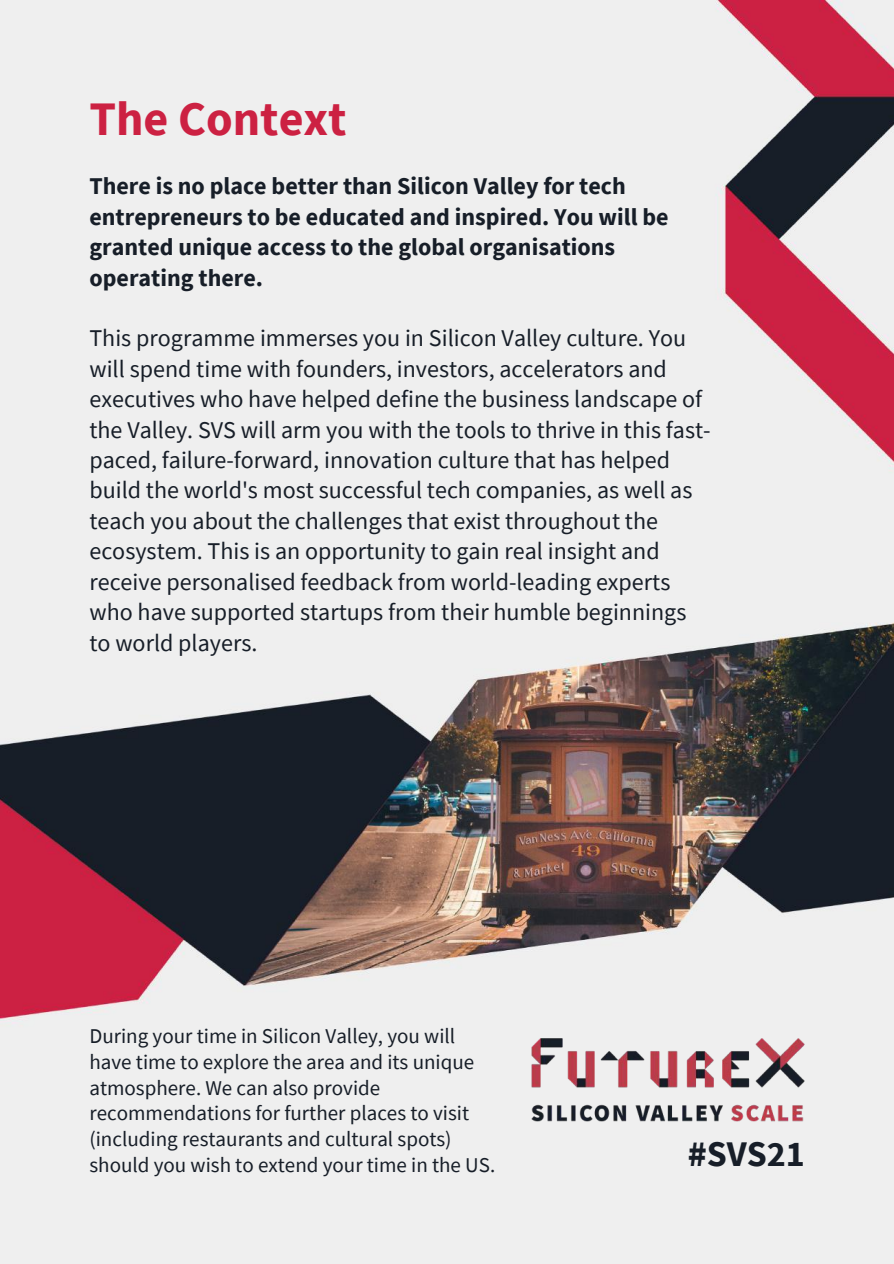
<style>
.page{position:relative;width:894px;height:1264px;background:#fff}
.page>*{position:absolute;margin:0;border:0;box-sizing:border-box;transform-origin:0 0}
.t1{font:700 48px "Source Sans Pro";color:#cc2142}
.t2{font:700 36px "Source Sans Pro";color:#171e28}
.t3{font:24px/30.5px "Source Sans Pro";color:#171e28}
.t4{font:700 24px/30.5px "Source Sans Pro";color:#171e28}
.t5{font:21px/26px "Source Sans Pro";color:#171e28}
</style>
<div class="page">
<img style="left:0;top:0;width:893px;height:1263px">
<img style="left:529px;top:1036px;width:276px;height:87px">
<h1 class="t1" style="left:89px;top:88px;width:259px">The Context</h1>
<p class="t4" style="left:89px;top:170px;width:580px">There is no place better than Silicon Valley for tech entrepreneurs to be educated and inspired. You will be granted unique access to the global organisations operating there.</p>
<p class="t3" style="left:89px;top:322px;width:622px">This programme immerses you in Silicon Valley culture. You will spend time with founders, investors, accelerators and executives who have helped define the business landscape of the Valley. SVS will arm you with the tools to thrive in this fast&shy;paced, failure-forward, innovation culture that has helped build the world's most successful tech companies, as well as teach you about the challenges that exist throughout the ecosystem. This is an opportunity to gain real insight and receive personalised feedback from world-leading experts who have supported startups from their humble beginnings to world players.</p>
<p class="t5" style="left:89px;top:1022px;width:407px">During your time in Silicon Valley, you will have time to explore the area and its unique atmosphere. We can also provide recommendations for further places to visit (including restaurants and cultural spots) should you wish to extend your time in the US.</p>
<h2 class="t2" style="left:687px;top:1130px;width:119px">#SVS21</h2>
</div>
